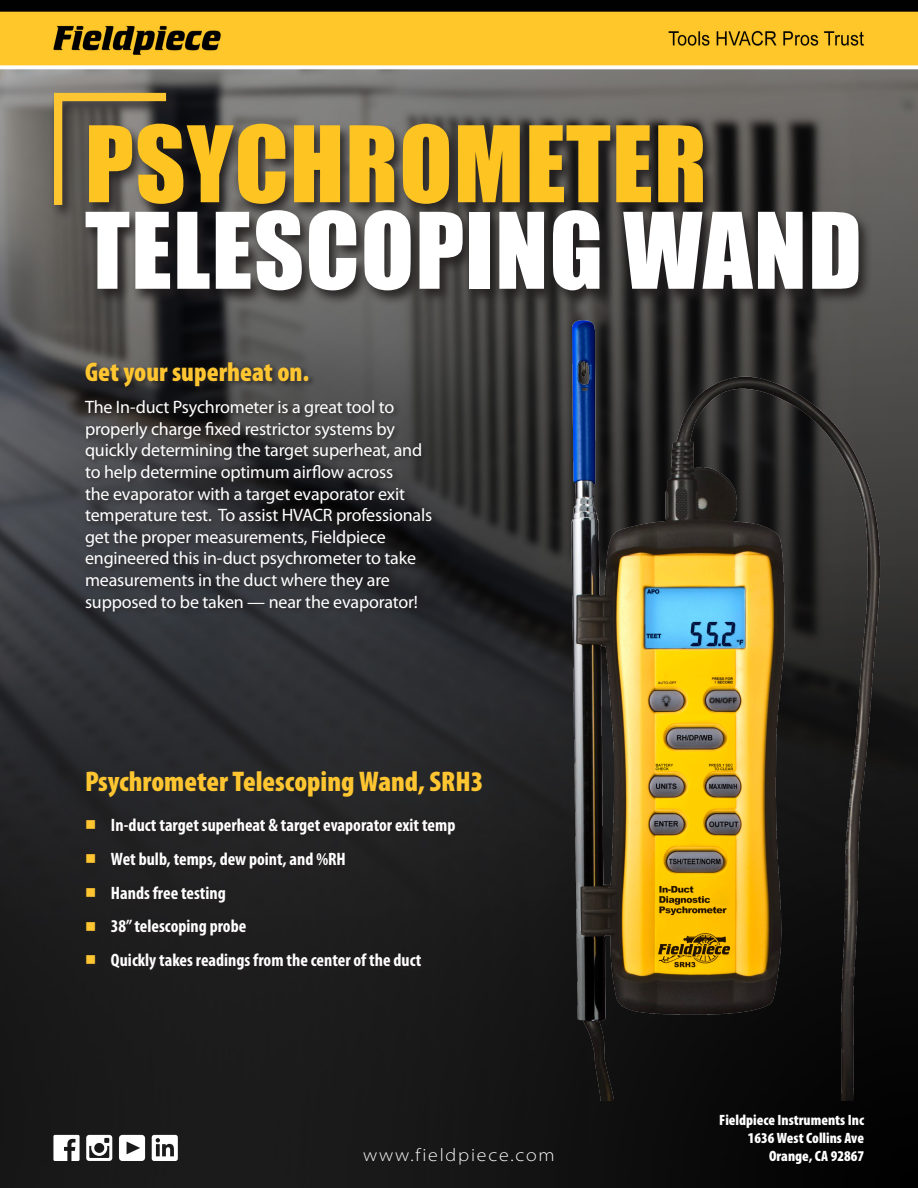
<style>
.page{position:relative;width:918px;height:1188px;background:#fff}
.page>*{position:absolute;margin:0;border:0;box-sizing:border-box;transform-origin:0 0}
.t1{font:97.35px/86.6px "Impact";letter-spacing:.015em;color:#fff}
.t2{font:900 condensed 28.5px "Myriad Pro";color:#ffc631}
.t3{font:900 condensed 27px "Myriad Pro";color:#ffc631}
.t4{font:18px/21.6px "Myriad Pro";letter-spacing:-.01em;color:#fff}
.t5{font:700 condensed 18px "Myriad Pro";color:#fff}
.t6{font:300 semi-expanded 18px "Myriad Pro";letter-spacing:.1em;color:#fff}
.t7{font:900 condensed 15px "Myriad Pro";color:#fff}
.t8{font:15px "Wingdings";color:#ffc631}
.s1{color:#fec422}
</style>
<div class="page">
<img style="left:0;top:0;width:918px;height:1188px">
<div style="left:50px;top:90px;width:822px;height:216px;background:#231f20;opacity:.9"></div>
<svg style="left:50px;top:89px;width:124px;height:124px;background:#5e5542"></svg>
<div style="left:83px;top:816px;width:378px;height:160px;background:#231f20"></div>
<div style="left:84px;top:361px;width:231px;height:32px;background:#231f20;opacity:.75"></div>
<div style="left:83px;top:398px;width:355px;height:220px;background:#231f20;opacity:.75"></div>
<img style="left:530px;top:309px;width:359px;height:792px">
<svg style="left:53px;top:1135px;width:27px;height:26px"></svg>
<svg style="left:86px;top:1135px;width:26px;height:26px"></svg>
<svg style="left:119px;top:1135px;width:26px;height:26px"></svg>
<svg style="left:152px;top:1135px;width:26px;height:26px"></svg>
<p class="t1" style="left:85px;top:118px;width:778px"><span class="s1">PSYCHROMETER<br></span>TELESCOPING WAND</p>
<p class="t3" style="left:85px;top:357px;width:226px">Get your superheat on.</p>
<p class="t4" style="left:85px;top:397px;width:349px">The In-duct Psychrometer is a great tool to properly charge fixed restrictor systems by quickly determining the target superheat, and to help determine optimum airflow across<br>the evaporator with a target evaporator exit temperature test. To assist HVACR professionals get the proper measurements, Fieldpiece engineered this in-duct psychrometer to take measurements in the duct where they are supposed to be taken — near the evaporator!</p>
<p class="t2" style="left:85px;top:765px;width:400px">Psychrometer Telescoping Wand, SRH3</p>
<p class="t8" style="left:85px;top:817px;width:13px">■</p>
<p class="t5" style="left:111px;top:815px;width:346px">In-duct target superheat &amp; target evaporator exit temp</p>
<p class="t8" style="left:85px;top:851px;width:13px">■</p>
<p class="t5" style="left:111px;top:849px;width:236px">Wet bulb, temps, dew point, and %RH</p>
<p class="t8" style="left:85px;top:884px;width:13px">■</p>
<p class="t5" style="left:111px;top:883px;width:116px">Hands free testing</p>
<p class="t8" style="left:85px;top:918px;width:13px">■</p>
<p class="t5" style="left:111px;top:917px;width:137px">38” telescoping probe</p>
<p class="t8" style="left:85px;top:952px;width:13px">■</p>
<p class="t5" style="left:111px;top:950px;width:312px">Quickly takes readings from the center of the duct</p>
<p class="t7" style="left:719px;top:1112px;width:146px">Fieldpiece Instruments Inc</p>
<p class="t7" style="left:748px;top:1130px;width:118px">1636 West Collins Ave</p>
<p class="t6" style="left:363px;top:1145px;width:193px">www.fieldpiece.com</p>
<p class="t7" style="left:769px;top:1148px;width:96px">Orange, CA 92867</p>
</div>
